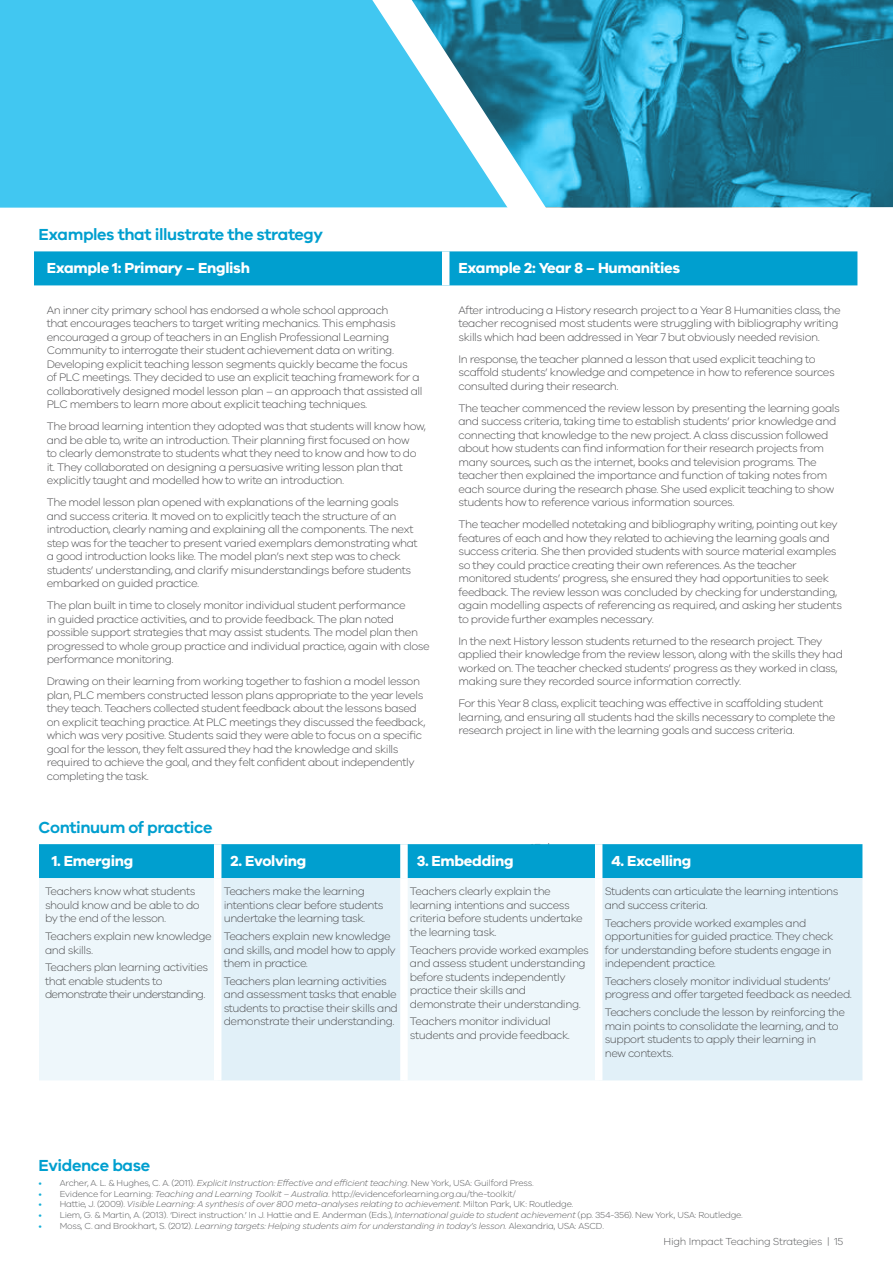
<style>
.page{position:relative;width:893px;height:1263px;background:#fff}
.page>*{position:absolute;margin:0;border:0;box-sizing:border-box;transform-origin:0 0}
.t1{font:600 16.5px "VIC";letter-spacing:-.025em;color:#009fcf}
.t2{font:700 15px "VIC";letter-spacing:-.02em;color:#fff}
.t3{font:300 11.25px/13.5px "VIC";letter-spacing:-.04em;color:#4d4d4f}
.t4{font:300 10.5px "VIC";letter-spacing:-.025em;color:#58595b}
.t5{font:300 9px "VIC";letter-spacing:-.025em;color:#58595b}
.t6{font:italic 300 9px "VIC";letter-spacing:-.025em;color:#58595b}
.s1{color:#14aed7}
.s2{font-style:italic}
.s3{font-style:normal;color:#14aed7}
.s4{font-style:normal}
</style>
<div class="page">
<div style="left:0;top:0;width:372px;height:208px;background:#41c7f1"></div>
<img style="left:548px;top:0;width:345px;height:208px">
<div style="left:39px;top:844px;width:823px;height:34px;background:#009fcf"></div>
<div style="left:39px;top:878px;width:175px;height:202px;background:#eef7fb"></div>
<svg style="left:221px;top:878px;width:641px;height:202px;background:#e4f2f8"></svg>
<div style="left:214px;top:844px;width:7px;height:34px;background:#fff"></div>
<div style="left:400px;top:844px;width:8px;height:34px;background:#fff"></div>
<div style="left:595px;top:844px;width:7px;height:34px;background:#fff"></div>
<div style="left:400px;top:878px;width:8px;height:202px;background:#fff"></div>
<div style="left:595px;top:878px;width:7px;height:202px;background:#fff"></div>
<div style="left:34px;top:251px;width:823px;height:34px;background:#009fcf"></div>
<div style="left:442px;top:251px;width:7px;height:34px;background:#fff"></div>
<svg style="left:372px;top:0;width:176px;height:208px"></svg>
<h1 class="t1" style="left:39px;top:224px;width:286px">Examples that illustrate the strategy</h1>
<h2 class="t2" style="left:47px;top:258px;width:205px">Example 1: Primary – English</h2>
<h2 class="t2" style="left:458px;top:258px;width:223px">Example 2: Year 8 – Humanities</h2>
<p class="t3" style="left:47px;top:303px;width:377px">An inner city primary school has endorsed a whole school approach<br>that encourages teachers to target writing mechanics. This emphasis encouraged a group of teachers in an English Professional Learning Community to interrogate their student achievement data on writing.<br>Developing explicit teaching lesson segments quickly became the focus<br>of PLC meetings. They decided to use an explicit teaching framework for a collaboratively designed model lesson plan – an approach that assisted all PLC members to learn more about explicit teaching techniques.</p>
<p class="t3" style="left:47px;top:419px;width:381px">The broad learning intention they adopted was that students will know how, and be able to, write an introduction. Their planning first focused on how<br>to clearly demonstrate to students what they need to know and how to do it. They collaborated on designing a persuasive writing lesson plan that explicitly taught and modelled how to write an introduction.</p>
<p class="t3" style="left:47px;top:495px;width:373px">The model lesson plan opened with explanations of the learning goals and success criteria. It moved on to explicitly teach the structure of an introduction, clearly naming and explaining all the components. The next step was for the teacher to present varied exemplars demonstrating what a good introduction looks like. The model plan’s next step was to check students’ understanding, and clarify misunderstandings before students embarked on guided practice.</p>
<p class="t3" style="left:47px;top:598px;width:385px">The plan built in time to closely monitor individual student performance<br>in guided practice activities, and to provide feedback. The plan noted possible support strategies that may assist students. The model plan then progressed to whole group practice and individual practice, again with close performance monitoring.</p>
<p class="t3" style="left:47px;top:674px;width:380px">Drawing on their learning from working together to fashion a model lesson plan, PLC members constructed lesson plans appropriate to the year levels they teach. Teachers collected student feedback about the lessons based on explicit teaching practice. At PLC meetings they discussed the feedback, which was very positive. Students said they were able to focus on a specific goal for the lesson, they felt assured they had the knowledge and skills required to achieve the goal, and they felt confident about independently completing the task.</p>
<p class="t3" style="left:458px;top:303px;width:384px">After introducing a History research project to a Year 8 Humanities class, the teacher recognised most students were struggling with bibliography writing skills which had been addressed in Year 7 but obviously needed revision.</p>
<p class="t3" style="left:458px;top:352px;width:378px">In response, the teacher planned a lesson that used explicit teaching to scaffold students’ knowledge and competence in how to reference sources consulted during their research.</p>
<p class="t3" style="left:458px;top:401px;width:383px">The teacher commenced the review lesson by presenting the learning goals and success criteria, taking time to establish students’ prior knowledge and connecting that knowledge to the new project. A class discussion followed about how students can find information for their research projects from many sources, such as the internet, books and television programs. The teacher then explained the importance and function of taking notes from each source during the research phase. She used explicit teaching to show students how to reference various information sources.</p>
<p class="t3" style="left:458px;top:517px;width:385px">The teacher modelled notetaking and bibliography writing, pointing out key features of each and how they related to achieving the learning goals and success criteria. She then provided students with source material examples so they could practice creating their own references. As the teacher monitored students’ progress, she ensured they had opportunities to seek feedback. The review lesson was concluded by checking for understanding, again modelling aspects of referencing as required, and asking her students to provide further examples necessary.</p>
<p class="t3" style="left:458px;top:634px;width:386px">In the next History lesson students returned to the research project. They applied their knowledge from the review lesson, along with the skills they had worked on. The teacher checked students’ progress as they worked in class, making sure they recorded source information correctly.</p>
<p class="t3" style="left:458px;top:696px;width:378px">For this Year 8 class, explicit teaching was effective in scaffolding student learning, and ensuring all students had the skills necessary to complete the research project in line with the learning goals and success criteria.</p>
<h1 class="t1" style="left:39px;top:817px;width:175px">Continuum of practice</h1>
<h2 class="t2" style="left:52px;top:851px;width:83px">1. Emerging</h2>
<h2 class="t2" style="left:230px;top:851px;width:77px">2. Evolving</h2>
<h2 class="t2" style="left:417px;top:851px;width:98px">3. Embedding</h2>
<h2 class="t2" style="left:611px;top:851px;width:81px">4. Excelling</h2>
<p class="t3" style="left:45px;top:884px;width:156px">Teachers know what students should know and be able to do by the end of the lesson.</p>
<p class="t3" style="left:45px;top:929px;width:168px">Teachers explain new knowledge and skills.</p>
<p class="t3" style="left:45px;top:960px;width:165px">Teachers plan learning activities that enable students to demonstrate their understanding.</p>
<p class="t3" style="left:224px;top:884px;width:161px">Teachers make the learning intentions clear before students undertake the learning task.</p>
<p class="t3" style="left:224px;top:929px;width:174px">Teachers explain new knowledge and skills, and model how to apply them in practice.</p>
<p class="t3" style="left:224px;top:974px;width:176px">Teachers plan learning activities and assessment tasks that enable students to practise their skills and demonstrate their understanding.</p>
<p class="t3" style="left:410px;top:884px;width:174px">Teachers clearly explain the learning intentions and success criteria before students undertake the learning task.</p>
<p class="t3" style="left:410px;top:943px;width:180px">Teachers provide worked examples and assess student understanding before students independently practice their skills and demonstrate their understanding.</p>
<p class="t3" style="left:410px;top:1014px;width:162px">Teachers monitor individual students and provide feedback.</p>
<p class="t3" style="left:605px;top:884px;width:235px">Students can articulate the learning intentions and success criteria.</p>
<p class="t3" style="left:605px;top:916px;width:230px">Teachers provide worked examples and opportunities for guided practice. They check for understanding before students engage in independent practice.</p>
<p class="t3" style="left:605px;top:974px;width:249px">Teachers closely monitor individual students’ progress and offer targeted feedback as needed.</p>
<p class="t3" style="left:605px;top:1005px;width:242px">Teachers conclude the lesson by reinforcing the main points to consolidate the learning, and to support students to apply their learning in<br>new contexts.</p>
<h1 class="t1" style="left:39px;top:1155px;width:113px">Evidence base</h1>
<p class="t5" style="left:39px;top:1177px;width:497px"><span class="s1">•</span> Archer, A. L. &amp; Hughes, C. A. (2011). <span class="s2">Explicit Instruction: Effective and efficient teaching</span>. New York, USA: Guilford Press.</p>
<p class="t5" style="left:39px;top:1188px;width:479px"><span class="s1">•</span> Evidence for Learning: <span class="s2">Teaching and Learning Toolkit – Australia</span>. http://evidenceforlearning.org.au/the-toolkit/</p>
<p class="t6" style="left:39px;top:1199px;width:536px"><span class="s3">•</span> <span class="s4">Hattie, J. (2009).</span> Visible Learning: A synthesis of over 800 meta-analyses relating to achievement<span class="s4">. Milton Park, UK: Routledge.</span></p>
<p class="t5" style="left:39px;top:1210px;width:706px"><span class="s1">•</span> Liem, G. &amp; Martin, A. (2013). ‘Direct instruction.’ In J. Hattie and E. Anderman (Eds.), <span class="s2">International guide to student achievement</span> (pp. 354-356). New York, USA: Routledge.</p>
<p class="t6" style="left:39px;top:1220px;width:567px"><span class="s3">•</span> <span class="s4">Moss, C. and Brookhart, S. (2012).</span> Learning targets: Helping students aim for understanding in today’s lesson. <span class="s4">Alexandria, USA: ASCD.</span></p>
<p class="t4" style="left:664px;top:1235px;width:181px">High Impact Teaching Strategies | 15</p>
</div>
